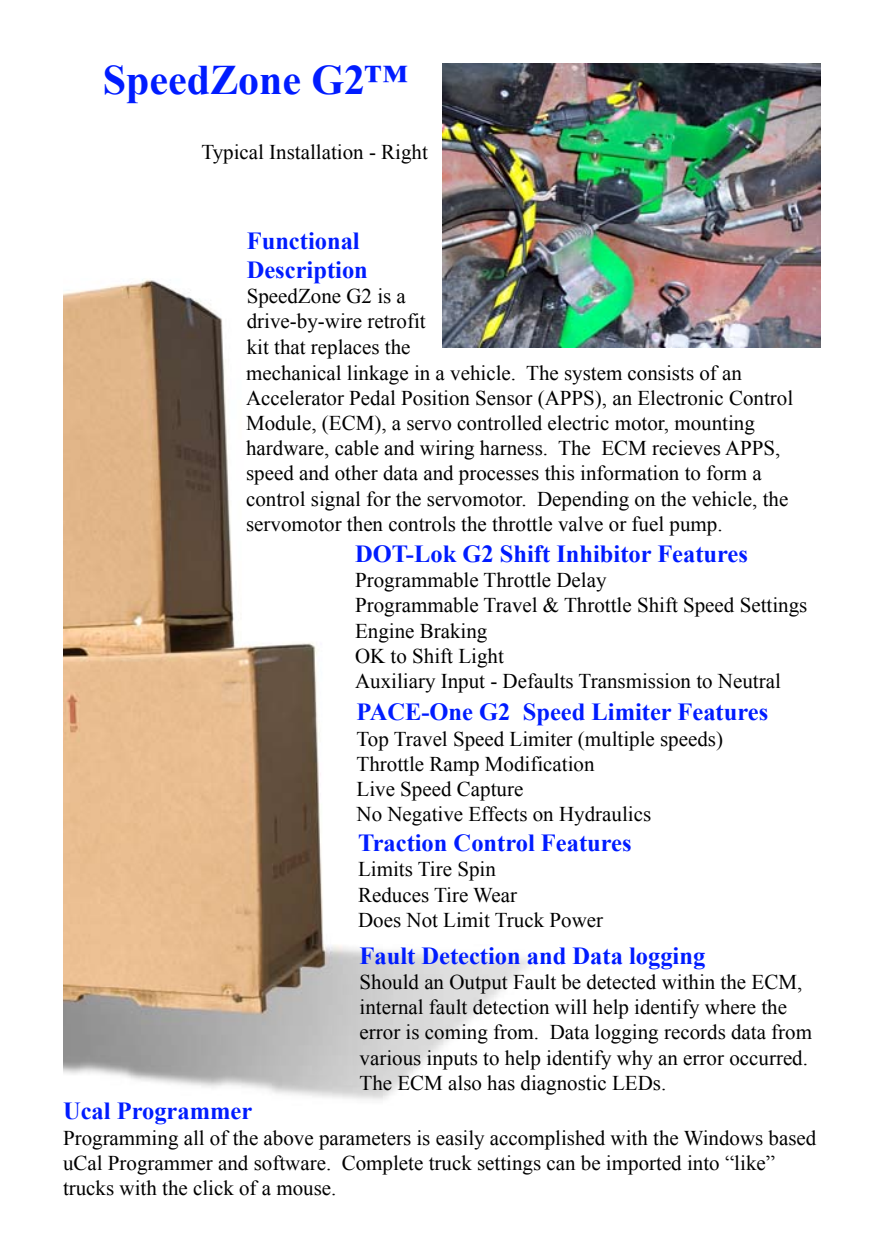
<style>
.page{position:relative;width:882px;height:1260px;background:#fff}
.page>*{position:absolute;margin:0;border:0;box-sizing:border-box;transform-origin:0 0}
.t1{font:700 42px "Times New Roman";color:#001cff}
.t2{font:700 24.5px/29.4px "Times New Roman";color:#001cff}
.t3{font:21px/25.2px "Times New Roman";color:#000}
</style>
<div class="page">
<img style="left:63px;top:279px;width:504px;height:821px">
<img style="left:442px;top:64px;width:378px;height:283px">
<h1 class="t1" style="left:103px;top:51px;width:306px">SpeedZone G2™</h1>
<p class="t3" style="left:201px;top:139px;width:228px">Typical Installation - Right</p>
<p class="t2" style="left:247px;top:225px;width:123px">Functional<br>Description</p>
<p class="t3" style="left:247px;top:283px;width:181px">SpeedZone G2 is a drive-by-wire retrofit kit that replaces the</p>
<p class="t3" style="left:246px;top:360px;width:549px">mechanical linkage in a vehicle. The system consists of an Accelerator Pedal Position Sensor (APPS), an Electronic Control Module, (ECM), a servo controlled electric motor, mounting hardware, cable and wiring harness. The ECM recieves APPS, speed and other data and processes this information to form a control signal for the servomotor. Depending on the vehicle, the servomotor then controls the throttle valve or fuel pump.</p>
<p class="t2" style="left:355px;top:539px;width:394px">DOT-Lok G2 Shift Inhibitor Features</p>
<p class="t3" style="left:355px;top:567px;width:454px">Programmable Throttle Delay<br>Programmable Travel &amp; Throttle Shift Speed Settings Engine Braking<br>OK to Shift Light<br>Auxiliary Input - Defaults Transmission to Neutral</p>
<p class="t2" style="left:357px;top:697px;width:413px">PACE-One G2 Speed Limiter Features</p>
<p class="t3" style="left:357px;top:726px;width:368px">Top Travel Speed Limiter (multiple speeds)<br>Throttle Ramp Modification<br>Live Speed Capture<br>No Negative Effects on Hydraulics</p>
<p class="t2" style="left:358px;top:828px;width:275px">Traction Control Features</p>
<p class="t3" style="left:358px;top:856px;width:247px">Limits Tire Spin<br>Reduces Tire Wear<br>Does Not Limit Truck Power</p>
<p class="t2" style="left:360px;top:940px;width:347px">Fault Detection and Data logging</p>
<p class="t3" style="left:360px;top:969px;width:454px">Should an Output Fault be detected within the ECM, internal fault detection will help identify where the error is coming from. Data logging records data from various inputs to help identify why an error occurred.<br>The ECM also has diagnostic LEDs.</p>
<p class="t2" style="left:63px;top:1096px;width:191px">Ucal Programmer</p>
<p class="t3" style="left:63px;top:1125px;width:755px">Programming all of the above parameters is easily accomplished with the Windows based uCal Programmer and software. Complete truck settings can be imported into “like” trucks with the click of a mouse.</p>
</div>
